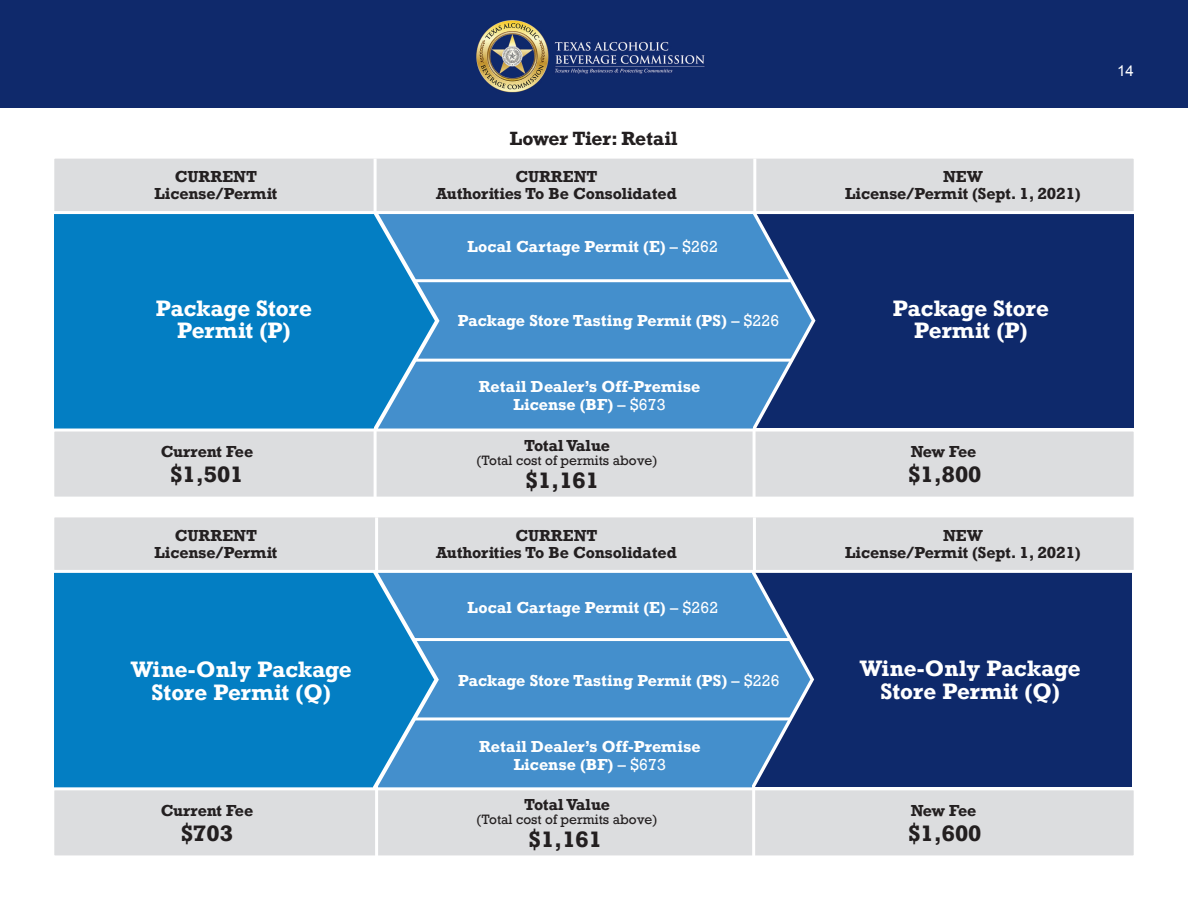
<style>
.page{position:relative;width:1188px;height:918px;background:#fff}
.page>*{position:absolute;margin:0;border:0;box-sizing:border-box;transform-origin:0 0}
.t1{font:700 21px/22.5px "Rockwell";letter-spacing:-.005em;color:#fff;text-align:center}
.t2{font:700 21px "Rockwell";color:#231f20}
.t3{font:700 18px "Rockwell";letter-spacing:-.01em;color:#231f20}
.t4{font:700 15px "Rockwell";color:#231f20}
.t5{font:700 15px/18px "Rockwell";letter-spacing:.01em;color:#fff;text-align:center}
.t6{font:15px "Arial";color:#fff}
.t7{font:12.75px "Rockwell";color:#231f20}
.s1{font-weight:400}
</style>
<div class="page">
<div style="left:0;top:0;width:1188px;height:108px;background:#0f296b"></div>
<div style="left:723px;top:213px;width:411px;height:215px;background:#0e296b"></div>
<div style="left:377px;top:213px;width:376px;height:216px;background:#448fcc"></div>
<div style="left:54px;top:213px;width:319px;height:216px;background:#037ec3"></div>
<svg style="left:373px;top:214px;width:67px;height:215px"></svg>
<svg style="left:752px;top:214px;width:63px;height:215px"></svg>
<hr style="left:414px;top:279px;width:377px;height:3px;background:#fff">
<hr style="left:416px;top:359px;width:377px;height:3px;background:#fff">
<div style="left:51px;top:156px;width:1086px;height:58px;background:#dcdddf;border:3px solid #fff"></div>
<hr style="left:374px;top:159px;width:3px;height:54px;background:#fff">
<hr style="left:753px;top:159px;width:3px;height:54px;background:#fff">
<div style="left:51px;top:429px;width:1086px;height:71px;background:#dcdddf;border:3px solid #fff"></div>
<hr style="left:753px;top:429px;width:3px;height:71px;background:#fff">
<hr style="left:374px;top:429px;width:3px;height:71px;background:#fff">
<div style="left:722px;top:572px;width:410px;height:215px;background:#0e296b"></div>
<div style="left:377px;top:572px;width:375px;height:215px;background:#448fcc"></div>
<div style="left:54px;top:572px;width:319px;height:215px;background:#037ec3"></div>
<svg style="left:373px;top:573px;width:66px;height:214px"></svg>
<svg style="left:751px;top:573px;width:63px;height:214px"></svg>
<hr style="left:413px;top:638px;width:376px;height:3px;background:#fff">
<hr style="left:415px;top:717px;width:376px;height:3px;background:#fff">
<div style="left:51px;top:514px;width:1086px;height:59px;background:#dcdddf;border:3px solid #fff"></div>
<hr style="left:375px;top:517px;width:3px;height:55px;background:#fff">
<hr style="left:753px;top:517px;width:3px;height:55px;background:#fff">
<div style="left:51px;top:787px;width:1086px;height:71px;background:#dcdddf;border:3px solid #fff"></div>
<hr style="left:752px;top:787px;width:3px;height:71px;background:#fff">
<hr style="left:375px;top:787px;width:3px;height:71px;background:#fff">
<p class="t3" style="left:510px;top:127px;width:169px">Lower Tier: Retail</p>
<p class="t4" style="left:175px;top:167px;width:84px">CURRENT</p>
<p class="t4" style="left:515px;top:167px;width:84px">CURRENT</p>
<p class="t4" style="left:943px;top:167px;width:41px">NEW</p>
<p class="t4" style="left:155px;top:184px;width:124px">License/Permit</p>
<p class="t4" style="left:436px;top:184px;width:242px">Authorities To Be Consolidated</p>
<p class="t4" style="left:845px;top:184px;width:237px">License/Permit (Sept. 1, 2021)</p>
<p class="t5" style="left:467px;top:238px;width:252px">Local Cartage Permit (E) <span class="s1">– $262</span></p>
<h1 class="t1" style="left:156px;top:296px;width:157px">Package Store<br>Permit (P)</h1>
<h1 class="t1" style="left:893px;top:296px;width:157px">Package Store<br>Permit (P)</h1>
<p class="t5" style="left:458px;top:311px;width:323px">Package Store Tasting Permit (PS) <span class="s1">– $226</span></p>
<p class="t5" style="left:479px;top:377px;width:223px">Retail Dealer’s Off-Premise<br>License (BF) <span class="s1">– $673</span></p>
<p class="t4" style="left:524px;top:436px;width:87px">Total Value</p>
<p class="t4" style="left:161px;top:442px;width:94px">Current Fee</p>
<p class="t4" style="left:911px;top:442px;width:67px">New Fee</p>
<p class="t7" style="left:476px;top:452px;width:183px">(Total cost of permits above)</p>
<h1 class="t2" style="left:170px;top:461px;width:75px">$1,501</h1>
<h1 class="t2" style="left:526px;top:467px;width:75px">$1,161</h1>
<h1 class="t2" style="left:908px;top:461px;width:75px">$1,800</h1>
<p class="t4" style="left:175px;top:526px;width:84px">CURRENT</p>
<p class="t4" style="left:515px;top:526px;width:84px">CURRENT</p>
<p class="t4" style="left:943px;top:526px;width:41px">NEW</p>
<p class="t4" style="left:155px;top:542px;width:124px">License/Permit</p>
<p class="t4" style="left:436px;top:542px;width:242px">Authorities To Be Consolidated</p>
<p class="t4" style="left:845px;top:542px;width:237px">License/Permit (Sept. 1, 2021)</p>
<p class="t5" style="left:468px;top:598px;width:252px">Local Cartage Permit (E) <span class="s1">– $262</span></p>
<h1 class="t1" style="left:131px;top:658px;width:222px">Wine-Only Package<br>Store Permit (Q)</h1>
<h1 class="t1" style="left:860px;top:657px;width:222px">Wine-Only Package<br>Store Permit (Q)</h1>
<p class="t5" style="left:458px;top:671px;width:323px">Package Store Tasting Permit (PS) <span class="s1">– $226</span></p>
<p class="t5" style="left:479px;top:738px;width:223px">Retail Dealer’s Off-Premise<br>License (BF) <span class="s1">– $673</span></p>
<p class="t4" style="left:524px;top:795px;width:87px">Total Value</p>
<p class="t4" style="left:161px;top:801px;width:94px">Current Fee</p>
<p class="t4" style="left:911px;top:801px;width:67px">New Fee</p>
<p class="t7" style="left:476px;top:811px;width:183px">(Total cost of permits above)</p>
<h1 class="t2" style="left:181px;top:820px;width:53px">$703</h1>
<h1 class="t2" style="left:529px;top:826px;width:75px">$1,161</h1>
<h1 class="t2" style="left:908px;top:820px;width:75px">$1,600</h1>
<p class="t6" style="left:1117px;top:61px;width:18px">14</p>
</div>
